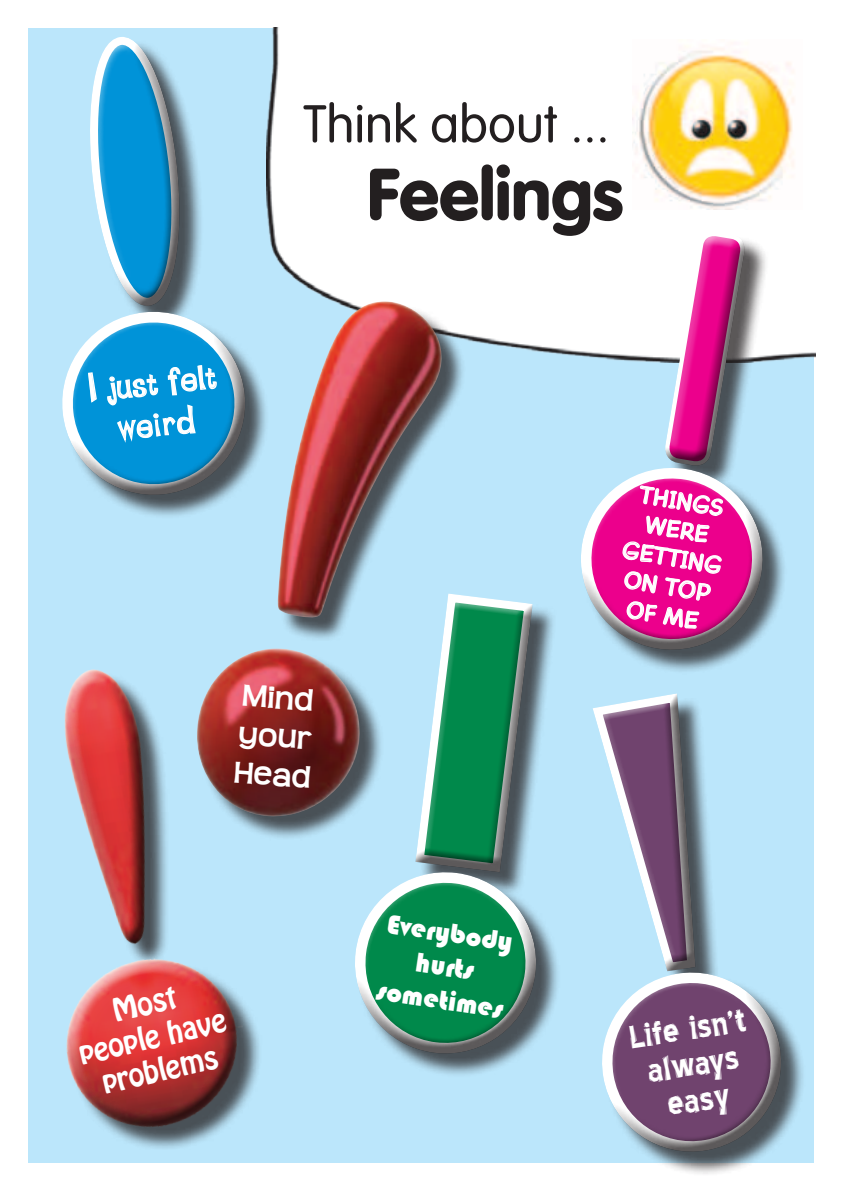
<style>
.page{position:relative;width:842px;height:1191px;background:#fff}
.page>*{position:absolute;margin:0;border:0;box-sizing:border-box;transform-origin:0 0}
.t1{font:900 72px "VAG Rounded LT";color:#231f20}
.t2{font:300 52px "VAG Rounded LT";color:#231f20}
.t3{font:39.2px/36px "Blue Highway Linocut";color:#fff;text-align:center}
.t4{font:700 34.6px/41.6px "Tapeside LT";color:#fff;text-align:center}
.t5{font:700 32px/38.4px "Teen";color:#fff}
.t6{font:28.4px/34px "Hobo Std";color:#fff;text-align:center}
.t7{font:28px/33.6px "Bauhaus 93";color:#fff;text-align:center}
.t8{font:23.8px/28.8px "Cartoon Script LT";color:#fff;text-align:center}
</style>
<div class="page">
<div style="left:28px;top:28px;width:786px;height:1134px;background:#bbe6fb"></div>
<div style="left:267px;top:27px;width:548px;height:334px;background:#fff"></div>
<img style="left:632px;top:40px;width:170px;height:170px">
<div style="left:66px;top:315px;width:204px;height:205px;background:#231f20;opacity:.75"></div>
<svg style="left:62px;top:37px;width:193px;height:468px"></svg>
<div style="left:200px;top:652px;width:184px;height:188px;background:#231f20;opacity:.75"></div>
<img style="left:200px;top:648px;width:144px;height:171px">
<div style="left:281px;top:305px;width:185px;height:337px;background:#231f20;opacity:.75"></div>
<img style="left:278px;top:301px;width:165px;height:316px">
<svg style="left:64px;top:657px;width:202px;height:491px"></svg>
<div style="left:419px;top:597px;width:138px;height:299px;background:#231f20;opacity:.75"></div>
<div style="left:358px;top:875px;width:203px;height:203px;background:#231f20;opacity:.75"></div>
<svg style="left:344px;top:589px;width:202px;height:476px"></svg>
<div style="left:605px;top:975px;width:200px;height:201px;background:#231f20;opacity:.75"></div>
<svg style="left:585px;top:693px;width:211px;height:475px"></svg>
<div style="left:584px;top:471px;width:204px;height:203px;background:#231f20;opacity:.75"></div>
<svg style="left:567px;top:226px;width:208px;height:439px"></svg>
<h2 class="t2" style="left:303px;top:94px;width:308px">Think about ...</h2>
<h1 class="t1" style="left:367px;top:151px;width:258px">Feelings</h1>
<h3 class="t4" style="left:84px;top:368px;width:143px;rotate:-6deg">I justfelt weird</h3>
<h3 class="t5" style="left:240px;top:676px;width:82px;rotate:4deg">Mind your<br>Head</h3>
<p class="t8" style="left:633px;top:478px;width:102px;rotate:9deg">Things were getting on top of me</p>
<p class="t6" style="left:68px;top:1004px;width:152px;rotate:-13deg">Most people have problems</p>
<p class="t7" style="left:388px;top:907px;width:130px;rotate:8deg">Everybody hurts sometimes</p>
<h3 class="t3" style="left:627px;top:1019px;width:120px;rotate:-8deg">Life isn’t always easy</h3>
</div>
